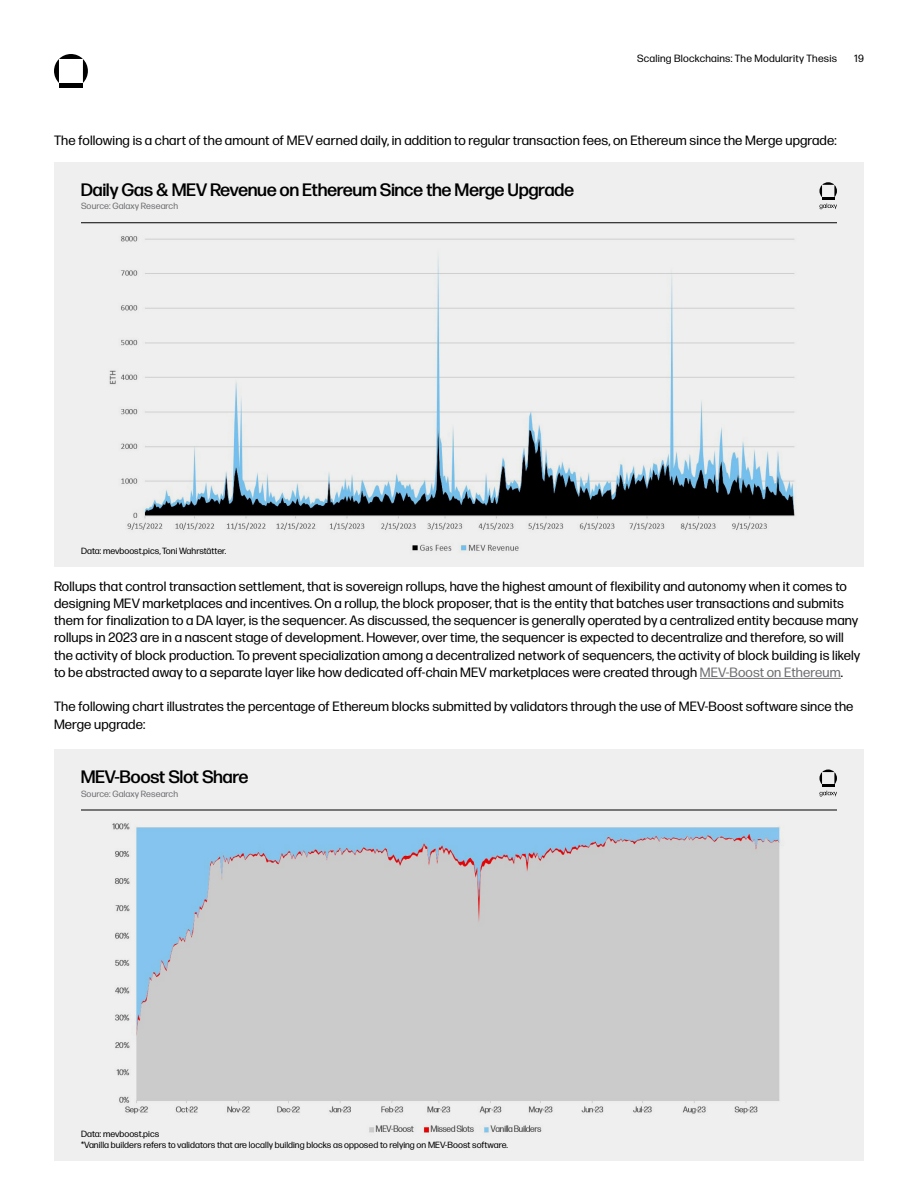
<style>
.page{position:relative;width:918px;height:1188px;background:#fff}
.page>*{position:absolute;margin:0;border:0;box-sizing:border-box;transform-origin:0 0}
.t1{font:500 18px "Forma DJR Display";letter-spacing:.01em;color:#000}
.t2{font:13.5px/17.2px "Forma DJR Text";letter-spacing:.01em;color:#000}
.t3{font:10.5px "Forma DJR Text";letter-spacing:.025em;color:#000}
.t4{font:9px/10.8px "Forma DJR Text";letter-spacing:.005em;color:#000}
.t5{font:9px "Forma DJR Text";letter-spacing:.01em;color:#6d6e71}
.s1{color:#6d6e71}
</style>
<div class="page">
<svg style="left:54px;top:54px;width:34px;height:34px"></svg>
<div style="left:54px;top:162px;width:810px;height:405px;background:#efefef"></div>
<hr style="left:81px;top:222px;width:756px;height:1px;background:#000">
<svg style="left:819px;top:182px;width:18px;height:27px"></svg>
<img style="left:109px;top:236px;width:686px;height:294px">
<div style="left:54px;top:749px;width:810px;height:412px;background:#efefef"></div>
<hr style="left:81px;top:810px;width:756px;height:1px;background:#000">
<svg style="left:819px;top:770px;width:18px;height:26px"></svg>
<img style="left:112px;top:823px;width:671px;height:291px">
<hr style="left:700px;top:678px;width:141px;height:1px;background:#6d6e71">
<img style="left:412px;top:544px;width:107px;height:7px">
<img style="left:369px;top:1125px;width:173px;height:8px">
<p class="t3" style="left:637px;top:51px;width:201px">Scaling Blockchains: The Modularity Thesis</p>
<p class="t3" style="left:854px;top:51px;width:11px">19</p>
<p class="t2" style="left:54px;top:131px;width:784px">The following is a chart of the amount of MEV earned daily, in addition to regular transaction fees, on Ethereum since the Merge upgrade:</p>
<h1 class="t1" style="left:81px;top:177px;width:494px">Daily Gas &amp; MEV Revenue on Ethereum Since the Merge Upgrade</h1>
<p class="t5" style="left:81px;top:200px;width:99px">Source: Galaxy Research</p>
<p class="t4" style="left:81px;top:544px;width:147px">Data: mevboost.pics, Toni Wahrstätter.</p>
<p class="t2" style="left:54px;top:576px;width:808px">Rollups that control transaction settlement, that is sovereign rollups, have the highest amount of flexibility and autonomy when it comes to designing MEV marketplaces and incentives. On a rollup, the block proposer, that is the entity that batches user transactions and submits them for finalization to a DA layer, is the sequencer. As discussed, the sequencer is generally operated by a centralized entity because many rollups in 2023 are in a nascent stage of development. However, over time, the sequencer is expected to decentralize and therefore, so will the activity of block production. To prevent specialization among a decentralized network of sequencers, the activity of block building is likely to be abstracted away to a separate layer like how dedicated off-chain MEV marketplaces were created through <span class="s1">MEV-Boost on Ethereum</span>.</p>
<p class="t2" style="left:54px;top:697px;width:801px">The following chart illustrates the percentage of Ethereum blocks submitted by validators through the use of MEV-Boost software since the<br>Merge upgrade:</p>
<h1 class="t1" style="left:81px;top:764px;width:169px">MEV-Boost Slot Share</h1>
<p class="t5" style="left:81px;top:787px;width:99px">Source: Galaxy Research</p>
<p class="t4" style="left:81px;top:1128px;width:428px">Data: mevboost.pics<br>*Vanilla builders refers to validators that are locally building blocks as opposed to relying on MEV-Boost software.</p>
</div>
